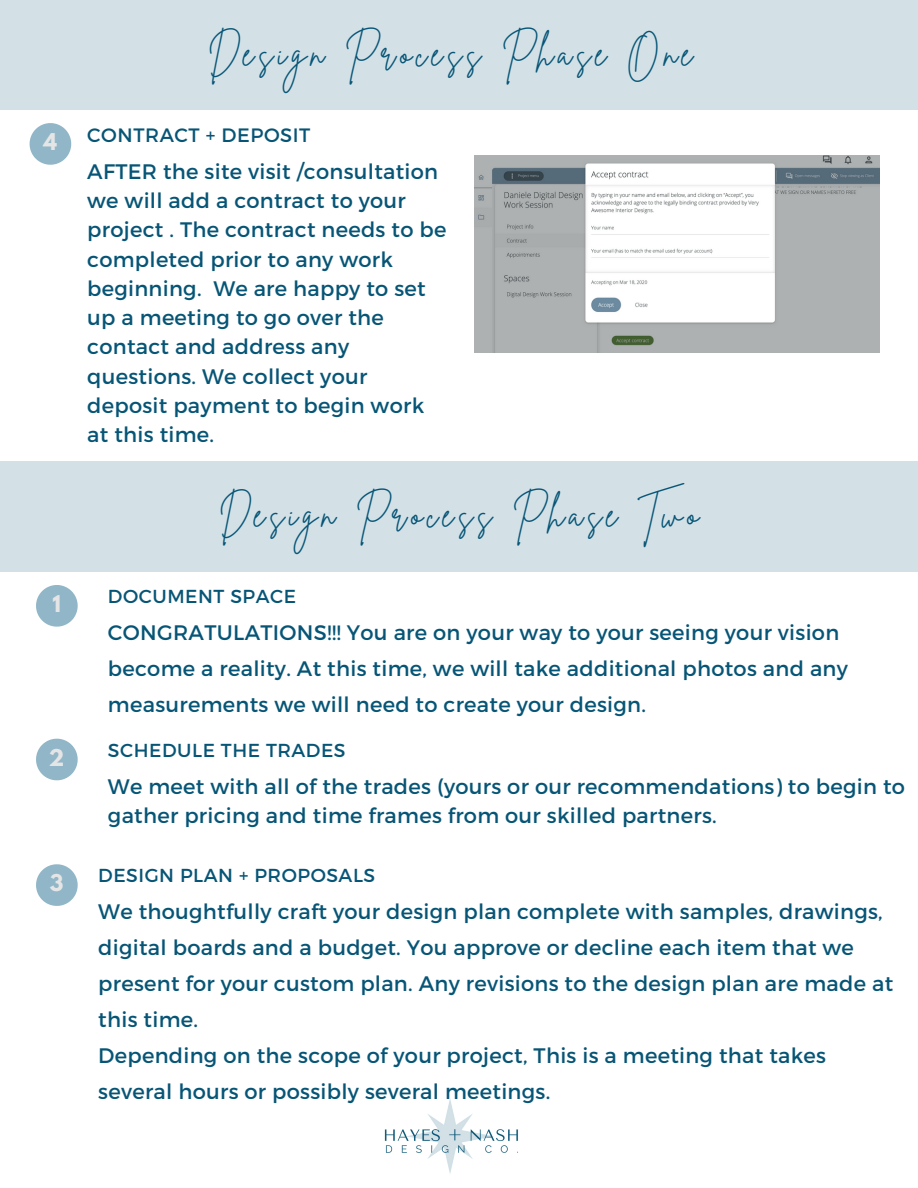
<style>
.page{position:relative;width:918px;height:1188px;background:#fff}
.page>*{position:absolute;margin:0;border:0;box-sizing:border-box;transform-origin:0 0}
.t1{font:36px "Brittany Signature";letter-spacing:.13em;color:#075576}
.t2{font:21px/29.2px "Montserrat";letter-spacing:.015em;color:#075576}
.t3{font:700 20.55px "League Spartan";color:#e5e5e6}
.t4{font:19.35px "Montserrat";letter-spacing:.03em;color:#075576}
.t5{font:18.75px "Montserrat";letter-spacing:.03em;color:#075576}
</style>
<div class="page">
<svg style="left:30px;top:123px;width:41px;height:42px"></svg>
<svg style="left:36px;top:585px;width:42px;height:42px"></svg>
<svg style="left:36px;top:739px;width:42px;height:41px"></svg>
<div style="left:0;top:0;width:918px;height:110px;background:#d3e1e7"></div>
<img style="left:474px;top:155px;width:405px;height:197px">
<div style="left:0;top:461px;width:918px;height:111px;background:#d3e1e7"></div>
<svg style="left:36px;top:864px;width:42px;height:42px"></svg>
<img style="left:384px;top:1099px;width:134px;height:75px">
<p class="t3" style="left:43px;top:132px;width:15px">4</p>
<p class="t1" style="left:208px;top:30px;width:486px">Design Process Phase One</p>
<p class="t4" style="left:87px;top:122px;width:225px">CONTRACT + DEPOSIT</p>
<p class="t2" style="left:87px;top:156px;width:361px">AFTER the site visit /consultation we will add a contract to your project . The contract needs to be completed prior to any work beginning. We are happy to set up a meeting to go over the contact and address any questions. We collect your deposit payment to begin work at this time.</p>
<p class="t1" style="left:219px;top:491px;width:481px">Design Process Phase Two</p>
<p class="t3" style="left:52px;top:594px;width:10px">1</p>
<p class="t5" style="left:108px;top:584px;width:190px">DOCUMENT SPACE</p>
<p class="t2" style="left:108px;top:613px;width:741px;line-height:36px">CONGRATULATIONS!!! You are on your way to your seeing your vision become a reality. At this time, we will take additional photos and any measurements we will need to create your design.</p>
<p class="t5" style="left:108px;top:738px;width:239px">SCHEDULE THE TRADES</p>
<p class="t2" style="left:108px;top:770px;width:798px">We meet with all of the trades (yours or our recommendations) to begin to gather pricing and time frames from our skilled partners.</p>
<p class="t3" style="left:49px;top:747px;width:17px">2</p>
<p class="t3" style="left:50px;top:873px;width:15px">3</p>
<p class="t5" style="left:98px;top:863px;width:279px">DESIGN PLAN + PROPOSALS</p>
<p class="t2" style="left:98px;top:892px;width:796px;line-height:36px">We thoughtfully craft your design plan complete with samples, drawings, digital boards and a budget. You approve or decline each item that we present for your custom plan. Any revisions to the design plan are made at this time.</p>
<p class="t2" style="left:98px;top:1036px;width:729px;line-height:36px">Depending on the scope of your project, This is a meeting that takes several hours or possibly several meetings.</p>
</div>
